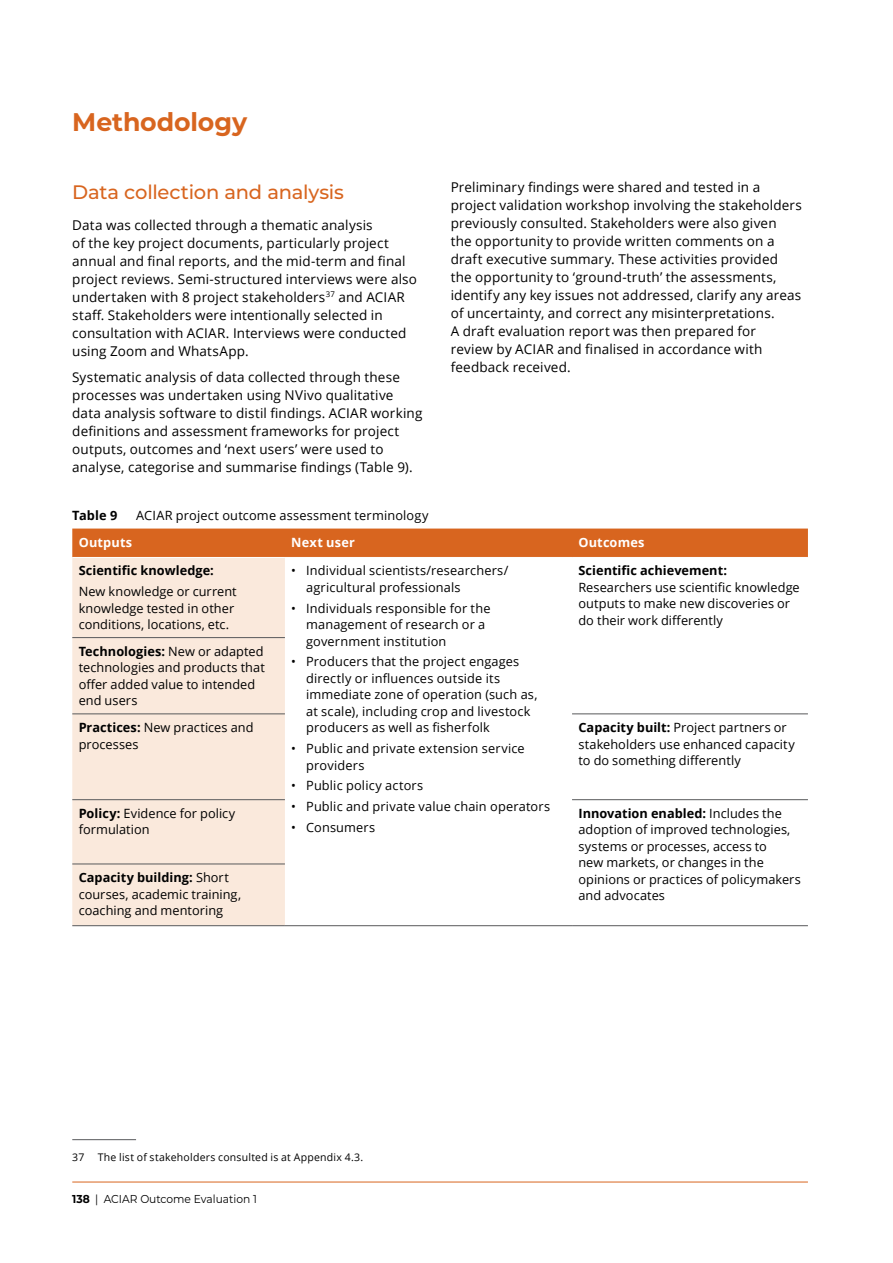
<style>
.page{position:relative;width:893px;height:1263px;background:#fff}
.page>*{position:absolute;margin:0;border:0;box-sizing:border-box;transform-origin:0 0}
.H1_MANGO{font:700 25.5px "Montserrat";letter-spacing:-.005em;color:#d8651f}
.H2_MANGO{font:500 19.5px "Montserrat";letter-spacing:-.01em;color:#d8651f}
.Body{font:13.5px/18px "Open Sans";letter-spacing:.01em;color:#000}
.t1{font:12.75px/16.5px "Open Sans";letter-spacing:.01em;color:#000}
.t2{font:700 12.75px "Open Sans";letter-spacing:.005em;color:#000}
.TableHeadingFullColo{font:700 12.75px "Open Sans";letter-spacing:.015em;color:#fff}
.t3{font:11.55px "Montserrat";color:#000;scale:.93 1}
.Footnotes{font:10.5px "Open Sans";letter-spacing:.02em;color:#000}
.s1{font-weight:700}
</style>
<div class="page">
<hr style="left:72px;top:1182px;width:736px;height:1px;background:#d8651f">
<hr style="left:72px;top:1139px;width:64px;height:1px;background:#58595b">
<svg style="left:72px;top:528px;width:736px;height:29px;background:#d86823"></svg>
<div style="left:72px;top:558px;width:213px;height:367px;background:#fae9dc"></div>
<hr style="left:72px;top:637px;width:213px;height:1px;background:#58595b">
<hr style="left:72px;top:714px;width:213px;height:1px;background:#58595b">
<hr style="left:72px;top:799px;width:213px;height:1px;background:#58595b">
<hr style="left:72px;top:864px;width:213px;height:1px;background:#58595b">
<hr style="left:72px;top:925px;width:213px;height:1px;background:#58595b">
<hr style="left:572px;top:714px;width:236px;height:1px;background:#58595b">
<hr style="left:572px;top:799px;width:236px;height:1px;background:#58595b">
<hr style="left:285px;top:925px;width:287px;height:1px;background:#58595b">
<hr style="left:572px;top:925px;width:236px;height:1px;background:#58595b">
<h1 class="H1_MANGO" style="left:72px;top:104px;width:176px">Methodology</h1>
<h2 class="H2_MANGO" style="left:72px;top:178px;width:273px">Data collection and analysis</h2>
<p class="Body" style="left:72px;top:216px;width:346px">Data was collected through a thematic analysis<br>of the key project documents, particularly project annual and final reports, and the mid-term and final project reviews. Semi-structured interviews were also undertaken with 8 project stakeholders<sup>37</sup> and ACIAR staff. Stakeholders were intentionally selected in consultation with ACIAR. Interviews were conducted using Zoom and WhatsApp.</p>
<p class="Body" style="left:72px;top:368px;width:352px">Systematic analysis of data collected through these processes was undertaken using NVivo qualitative data analysis software to distil findings. ACIAR working definitions and assessment frameworks for project outputs, outcomes and ‘next users’ were used to analyse, categorise and summarise findings (Table 9).</p>
<p class="Body" style="left:451px;top:177px;width:353px">Preliminary findings were shared and tested in a project validation workshop involving the stakeholders previously consulted. Stakeholders were also given<br>the opportunity to provide written comments on a draft executive summary. These activities provided the opportunity to ‘ground-truth’ the assessments, identify any key issues not addressed, clarify any areas of uncertainty, and correct any misinterpretations.<br>A draft evaluation report was then prepared for<br>review by ACIAR and finalised in accordance with feedback received.</p>
<p class="t2" style="left:72px;top:506px;width:47px">Table 9</p>
<p class="t1" style="left:136px;top:507px;width:294px">ACIAR project outcome assessment terminology</p>
<p class="TableHeadingFullColo" style="left:79px;top:533px;width:55px">Outputs</p>
<p class="TableHeadingFullColo" style="left:291px;top:533px;width:65px">Next user</p>
<p class="TableHeadingFullColo" style="left:578px;top:533px;width:68px">Outcomes</p>
<p class="t2" style="left:79px;top:562px;width:137px">Scientific knowledge:</p>
<p class="t1" style="left:79px;top:583px;width:160px">New knowledge or current knowledge tested in other conditions, locations, etc.</p>
<p class="t1" style="left:578px;top:562px;width:223px"><span class="s1">Scientific achievement:<br></span>Researchers use scientific knowledge outputs to make new discoveries or do their work differently</p>
<p class="t1" style="left:306px;top:562px;width:204px;text-indent:-15px">• Individual scientists/researchers/ agricultural professionals</p>
<p class="t1" style="left:306px;top:599px;width:186px;text-indent:-15px">• Individuals responsible for the management of research or a government institution</p>
<p class="t1" style="left:306px;top:653px;width:233px;text-indent:-15px">• Producers that the project engages directly or influences outside its immediate zone of operation (such as, at scale), including crop and livestock producers as well as fisherfolk</p>
<p class="t1" style="left:306px;top:740px;width:220px;text-indent:-15px">• Public and private extension service providers</p>
<p class="t1" style="left:291px;top:777px;width:133px">• Public policy actors</p>
<p class="t1" style="left:291px;top:798px;width:260px">• Public and private value chain operators</p>
<p class="t1" style="left:291px;top:819px;width:85px">• Consumers</p>
<p class="t1" style="left:79px;top:643px;width:188px"><span class="s1">Technologies:</span> New or adapted technologies and products that offer added value to intended end users</p>
<p class="t1" style="left:79px;top:719px;width:176px"><span class="s1">Practices:</span> New practices and processes</p>
<p class="t1" style="left:578px;top:719px;width:218px"><span class="s1">Capacity built:</span> Project partners or stakeholders use enhanced capacity to do something differently</p>
<p class="t1" style="left:79px;top:805px;width:158px"><span class="s1">Policy:</span> Evidence for policy formulation</p>
<p class="t1" style="left:578px;top:805px;width:224px"><span class="s1">Innovation enabled:</span> Includes the adoption of improved technologies, systems or processes, access to<br>new markets, or changes in the opinions or practices of policymakers and advocates</p>
<p class="t1" style="left:79px;top:869px;width:164px"><span class="s1">Capacity building:</span> Short courses, academic training, coaching and mentoring</p>
<p class="Footnotes" style="left:72px;top:1150px;width:14px">37</p>
<p class="Footnotes" style="left:98px;top:1150px;width:267px">The list of stakeholders consulted is at Appendix 4.3.</p>
<p class="t3" style="left:72px;top:1191px;width:200px"><span class="s1">138</span> | ACIAR Outcome Evaluation 1</p>
</div>
